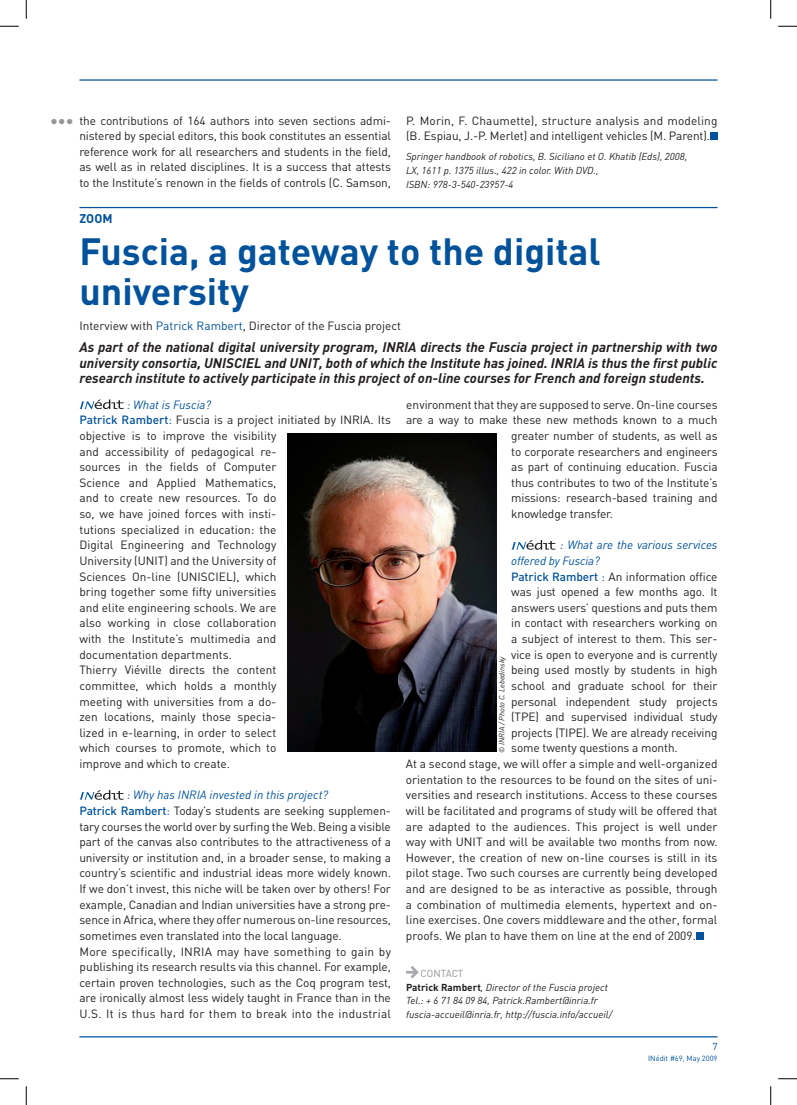
<style>
.page{position:relative;width:797px;height:1105px;background:#fff}
.page>*{position:absolute;margin:0;border:0;box-sizing:border-box;transform-origin:0 0}
.t1{font:700 37.5px/40px "DIN";color:#01529a}
.t2{font:16.25px "DIN";color:#939598}
.t3{font:italic 700 13.75px/15.6px "DIN";color:#231f20;text-align:justify}
.t4{font:700 12.5px "DIN";color:#01529a}
.t5{font:11.88px/15.6px "DIN";letter-spacing:-.01em;color:#231f20}
.t6{font:italic 11.88px "DIN";letter-spacing:-.01em;color:#01529a}
.t7{font:italic 10px/13.8px "DIN";color:#231f20}
.t8{font:10px "DIN";color:#919396}
.t9{font:10px "DIN";color:#01529a}
.t10{font:italic 7.5px "DIN";color:#231f20}
.t11{font:7.5px "DIN";color:#01529a}
.s1{color:#01529a}
.s2{font-style:italic;color:#01529a}
.s3{font-weight:500;color:#01529a}
.s4{font-style:normal;color:#919396}
.s5{font-weight:700;font-style:normal}
</style>
<div class="page">
<hr style="left:79px;top:1036px;width:638px;height:1px;background:#01529a">
<hr style="left:79px;top:79px;width:638px;height:2px;background:#01529a">
<svg style="left:79px;top:399px;width:45px;height:10px"></svg>
<svg style="left:79px;top:790px;width:45px;height:10px"></svg>
<svg style="left:511px;top:540px;width:44px;height:10px"></svg>
<div style="left:696px;top:932px;width:7px;height:8px;background:#01529a"></div>
<svg style="left:406px;top:966px;width:13px;height:12px"></svg>
<hr style="left:79px;top:207px;width:638px;height:1px;background:#01529a">
<div style="left:710px;top:132px;width:7px;height:8px;background:#01529a"></div>
<img style="left:287px;top:434px;width:210px;height:317px">
<svg style="left:0;top:25px;width:19px;height:2px"></svg>
<svg style="left:778px;top:25px;width:19px;height:2px"></svg>
<svg style="left:0;top:1078px;width:19px;height:1px"></svg>
<svg style="left:778px;top:1078px;width:19px;height:1px"></svg>
<svg style="left:25px;top:0;width:2px;height:19px"></svg>
<svg style="left:25px;top:1086px;width:2px;height:19px"></svg>
<svg style="left:770px;top:0;width:1px;height:19px"></svg>
<svg style="left:770px;top:1086px;width:1px;height:19px"></svg>
<p class="t5" style="left:79px;top:112px;width:313px;text-align:justify">the contributions of 164 authors into seven sections admi&shy;nistered by special editors, this book constitutes an essential reference work for all researchers and students in the field, as well as in related disciplines. It is a success that attests to the Institute’s renown in the fields of controls (C. Samson,</p>
<p class="t5" style="left:406px;top:112px;width:313px">P. Morin, F. Chaumette), structure analysis and modeling (B. Espiau, J.-P. Merlet) and intelligent vehicles (M. Parent).</p>
<h2 class="t2" style="left:50px;top:111px;width:26px">•••</h2>
<p class="t7" style="left:406px;top:149px;width:283px">Springer handbook of robotics, B. Siciliano et O. Khatib (Eds), 2008,<br>LX, 1611 p. 1375 illus., 422 in color. With DVD.,<br>ISBN: 978-3-540-23957-4</p>
<p class="t4" style="left:79px;top:210px;width:35px">ZOOM</p>
<h1 class="t1" style="left:79px;top:230px;width:523px">Fuscia, a gateway to the digital university</h1>
<p class="t5" style="left:79px;top:317px;width:323px">Interview with <span class="s1">Patrick Rambert</span>, d irector of the Fuscia project</p>
<p class="t3" style="left:79px;top:339px;width:639px">As part of the national digital university program, INRIA directs the Fuscia project in partnership with two university consortia, UNISCIEL and UNIT, both of which the Institute has joined. INRIA is thus the first public research institute to actively participate in this project of on-line courses for French and foreign students.</p>
<p class="t5" style="left:79px;top:396px;width:313px;text-indent:48px"><span class="s2">: What is Fuscia?<br></span><span class="s3">Patrick Rambert</span><span class="s1">:</span> Fuscia is a project initiated by INRIA. Its objective is to improve the visibility<br>and accessibility of pedagogical re-<br>sources in the fields of Computer<br>Science and Applied Mathematics,<br>and to create new resources. To do<br>so, we have joined forces with insti-<br>tutions specialized in education: the<br>Digital Engineering and Technology<br>University (UNIT) and the University of<br>Sciences On-line (UNISCIEL), which<br>bring together some fifty universities<br>and elite engineering schools. We are<br>also working in close collaboration<br>with the Institute’s multimedia and<br>documentation departments.<br>Thierry Viéville directs the content<br>committee, which holds a monthly<br>meeting with universities from a do-<br>zen locations, mainly those specia-<br>lized in e-learning, in order to select<br>which courses to promote, which to<br>improve and which to create.</p>
<p class="t5" style="left:79px;top:787px;width:313px;text-indent:48px"><span class="s2">: Why has INRIA invested in this project?<br></span><span class="s3">Patrick Rambert</span><span class="s1">:</span> Today’s students are seeking supplemen&shy;tary courses the world over by surfing the Web. Being a visible part of the canvas also contributes to the attractiveness of a university or institution and, in a broader sense, to making a country’s scientific and industrial ideas more widely known.<br>If we don’t invest, this niche will be taken over by others! For example, Canadian and Indian universities have a strong pre&shy;sence in Africa, where they offer numerous on-line resources, sometimes even translated into the local language.<br>More specifically, INRIA may have something to gain by publishing its research results via this channel. For example, certain proven technologies, such as the Coq program test, are ironically almost less widely taught in France than in the U.S. It is thus hard for them to break into the industrial</p>
<p class="t5" style="left:406px;top:396px;width:313px">environment that they are supposed to serve. On-line courses</p>
<p class="t5" style="left:406px;top:412px;width:313px">are a way to make these new methods known to a much</p>
<p class="t5" style="left:511px;top:428px;width:208px">greater number of students, as well as</p>
<p class="t5" style="left:511px;top:443px;width:208px">to corporate researchers and engineers</p>
<p class="t5" style="left:511px;top:459px;width:208px">as part of continuing education. Fuscia</p>
<p class="t5" style="left:511px;top:474px;width:208px">thus contributes to two of the Institute’s</p>
<p class="t5" style="left:511px;top:490px;width:208px">missions: research-based training and</p>
<p class="t5" style="left:511px;top:506px;width:103px">knowledge transfer.</p>
<p class="t6" style="left:560px;top:538px;width:159px">: What are the various services</p>
<p class="t6" style="left:511px;top:553px;width:90px">offered by Fuscia?</p>
<p class="t5" style="left:511px;top:568px;width:208px"><span class="s3">Patrick Rambert</span> <span class="s1">:</span> An information office</p>
<p class="t5" style="left:511px;top:584px;width:208px">was just opened a few months ago. It</p>
<p class="t5" style="left:511px;top:599px;width:208px">answers users’ questions and puts them</p>
<p class="t5" style="left:511px;top:615px;width:208px">in contact with researchers working on</p>
<p class="t5" style="left:511px;top:631px;width:208px">a subject of interest to them. This ser-</p>
<p class="t5" style="left:511px;top:646px;width:208px">vice is open to everyone and is currently</p>
<p class="t5" style="left:511px;top:662px;width:208px">being used mostly by students in high</p>
<p class="t5" style="left:511px;top:678px;width:208px">school and graduate school for their</p>
<p class="t5" style="left:511px;top:693px;width:208px">personal independent study projects</p>
<p class="t5" style="left:511px;top:709px;width:208px">(TPE) and supervised individual study</p>
<p class="t5" style="left:511px;top:724px;width:208px">projects (TIPE). We are already receiving</p>
<p class="t5" style="left:511px;top:740px;width:168px">some twenty questions a month.</p>
<p class="t5" style="left:406px;top:756px;width:313px">At a second stage, we will offer a simple and well-organized</p>
<p class="t5" style="left:406px;top:771px;width:313px">orientation to the resources to be found on the sites of uni-</p>
<p class="t5" style="left:406px;top:787px;width:313px">versities and research institutions. Access to these courses</p>
<p class="t5" style="left:406px;top:803px;width:313px">will be facilitated and programs of study will be offered that</p>
<p class="t5" style="left:406px;top:818px;width:313px">are adapted to the audiences. This project is well under</p>
<p class="t5" style="left:406px;top:834px;width:313px">way with UNIT and will be available two months from now.</p>
<p class="t5" style="left:406px;top:849px;width:313px">However, the creation of new on-line courses is still in its</p>
<p class="t5" style="left:406px;top:865px;width:313px">pilot stage. Two such courses are currently being developed</p>
<p class="t5" style="left:406px;top:881px;width:313px">and are designed to be as interactive as possible, through</p>
<p class="t5" style="left:406px;top:896px;width:313px">a combination of multimedia elements, hypertext and on-</p>
<p class="t5" style="left:406px;top:912px;width:313px">line exercises. One covers middleware and the other, formal</p>
<p class="t5" style="left:406px;top:928px;width:291px">proofs. We plan to have them on line at the end of 2009.</p>
<p class="t8" style="left:420px;top:967px;width:8px">cont</p>
<p class="t10" style="left:497px;top:753px;width:99px;rotate:-90deg">© INRIA / Photo C. Lebedinsky</p>
<p class="t7" style="left:406px;top:966px;width:208px;text-indent:40px"><span class="s4">act<br></span><span class="s5">Patrick Rambert</span>, Director of the Fuscia project Tel.: + 6 71 84 09 84, Patrick.Rambert@inria.fr fuscia-accueil@inria.fr, http://fuscia.info/accueil/</p>
<p class="t9" style="left:712px;top:1040px;width:7px">7</p>
<p class="t11" style="left:648px;top:1053px;width:71px">INédit #69, May 2009</p>
</div>
